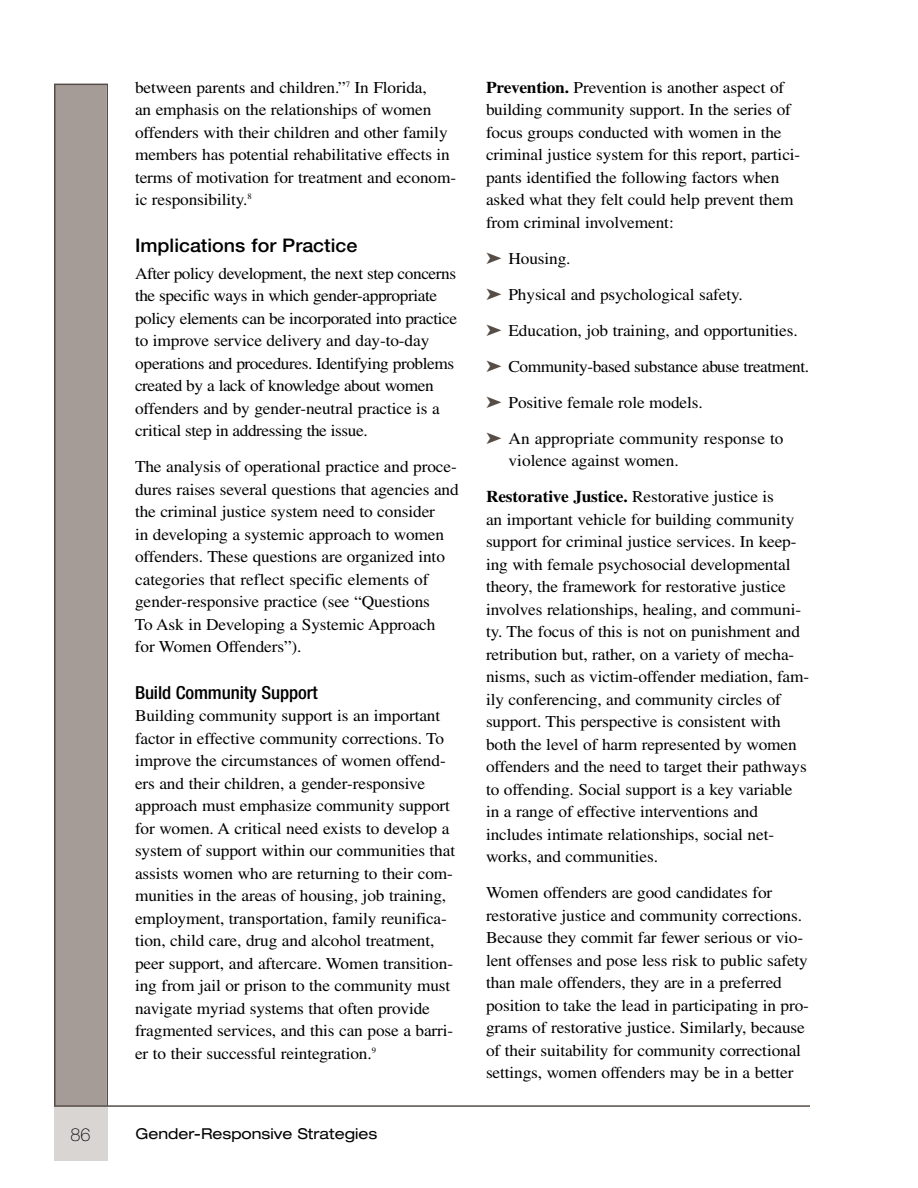
<style>
.page{position:relative;width:918px;height:1188px;background:#fff}
.page>*{position:absolute;margin:0;border:0;box-sizing:border-box;transform-origin:0 0}
.t1{font:500 18.75px "Helvetica Neue";color:#000;scale:1.05 1}
.t2{font:500 condensed 18px "Helvetica Neue";letter-spacing:-.01em;color:#000;scale:1.05 1}
.t3{font:100 18px "Helvetica Neue";color:#000}
.t4{font:16.5px/22.5px "Times";letter-spacing:-.01em;color:#000;scale:1.05 1}
.t5{font:expanded 15px "Helvetica Neue";color:#000}
.s1{font-weight:700}
.s2{color:#574d47}
</style>
<div class="page">
<div style="left:56px;top:85px;width:50px;height:1023px;background:#a59c98"></div>
<div style="left:54px;top:84px;width:54px;height:1025px;border:2px solid #574d47"></div>
<div style="left:54px;top:1106px;width:54px;height:55px;background:#d9d5d3"></div>
<hr style="left:54px;top:1105px;width:756px;height:2px;background:#574d47">
<p class="t4" style="left:135px;top:77px;width:307px">between parents and children.”<sup>7</sup> In Florida,<br>an emphasis on the relationships of women offenders with their children and other family members has potential rehabilitative effects in terms of motivation for treatment and econom&shy;ic responsibility.<sup>8</sup></p>
<p class="t1" style="left:135px;top:238px;width:213px">Implications for Practice</p>
<p class="t4" style="left:135px;top:263px;width:308px">After policy development, the next step concerns the specific ways in which gender-appropriate policy elements can be incorporated into practice to improve service delivery and day-to-day operations and procedures. Identifying problems created by a lack of knowledge about women offenders and by gender-neutral practice is a critical step in addressing the issue.</p>
<p class="t4" style="left:135px;top:457px;width:310px">The analysis of operational practice and proce&shy;dures raises several questions that agencies and the criminal justice system need to consider<br>in developing a systemic approach to women offenders. These questions are organized into categories that reflect specific elements of gender-responsive practice (see “Questions<br>To Ask in Developing a Systemic Approach for Women Offenders”).</p>
<p class="t2" style="left:135px;top:686px;width:176px">Build Community Support</p>
<p class="t4" style="left:135px;top:706px;width:306px">Building community support is an important factor in effective community corrections. To improve the circumstances of women offend&shy;ers and their children, a gender-responsive approach must emphasize community support for women. A critical need exists to develop a system of support within our communities that assists women who are returning to their com&shy;munities in the areas of housing, job training, employment, transportation, family reunifica&shy;tion, child care, drug and alcohol treatment, peer support, and aftercare. Women transition&shy;ing from jail or prison to the community must navigate myriad systems that often provide fragmented services, and this can pose a barri&shy;er to their successful reintegration.<sup>9</sup></p>
<p class="t3" style="left:71px;top:1128px;width:22px">86</p>
<p class="t5" style="left:136px;top:1128px;width:243px">Gender-Responsive Strategies</p>
<p class="t4" style="left:486px;top:77px;width:301px"><span class="s1">Prevention.</span> Prevention is another aspect of building community support. In the series of focus groups conducted with women in the criminal justice system for this report, partici&shy;pants identified the following factors when asked what they felt could help prevent them from criminal involvement:</p>
<p class="t4" style="left:486px;top:242px;width:309px;line-height:36px"><span class="s2">➤</span> Housing.<br><span class="s2">➤</span> Physical and psychological safety.<br><span class="s2">➤</span> Education, job training, and opportunities. <span class="s2">➤</span> Community-based substance abuse treatment. <span class="s2">➤</span> Positive female role models.<br><span class="s2">➤</span> An appropriate community response to</p>
<p class="t4" style="left:486px;top:444px;width:276px;line-height:36px;text-indent:22px">violence against women.<br><span class="s1">Restorative Justice.</span> Restorative justice is</p>
<p class="t4" style="left:486px;top:509px;width:309px">an important vehicle for building community support for criminal justice services. In keep&shy;ing with female psychosocial developmental theory, the framework for restorative justice involves relationships, healing, and communi&shy;ty. The focus of this is not on punishment and retribution but, rather, on a variety of mecha&shy;nisms, such as victim-offender mediation, fam&shy;ily conferencing, and community circles of support. This perspective is consistent with both the level of harm represented by women offenders and the need to target their pathways to offending. Social support is a key variable in a range of effective interventions and includes intimate relationships, social net&shy;works, and communities.</p>
<p class="t4" style="left:486px;top:883px;width:309px">Women offenders are good candidates for restorative justice and community corrections.<br>Because they commit far fewer serious or vio&shy;lent offenses and pose less risk to public safety than male offenders, they are in a preferred position to take the lead in participating in pro&shy;grams of restorative justice. Similarly, because of their suitability for community correctional settings, women offenders may be in a better</p>
</div>
